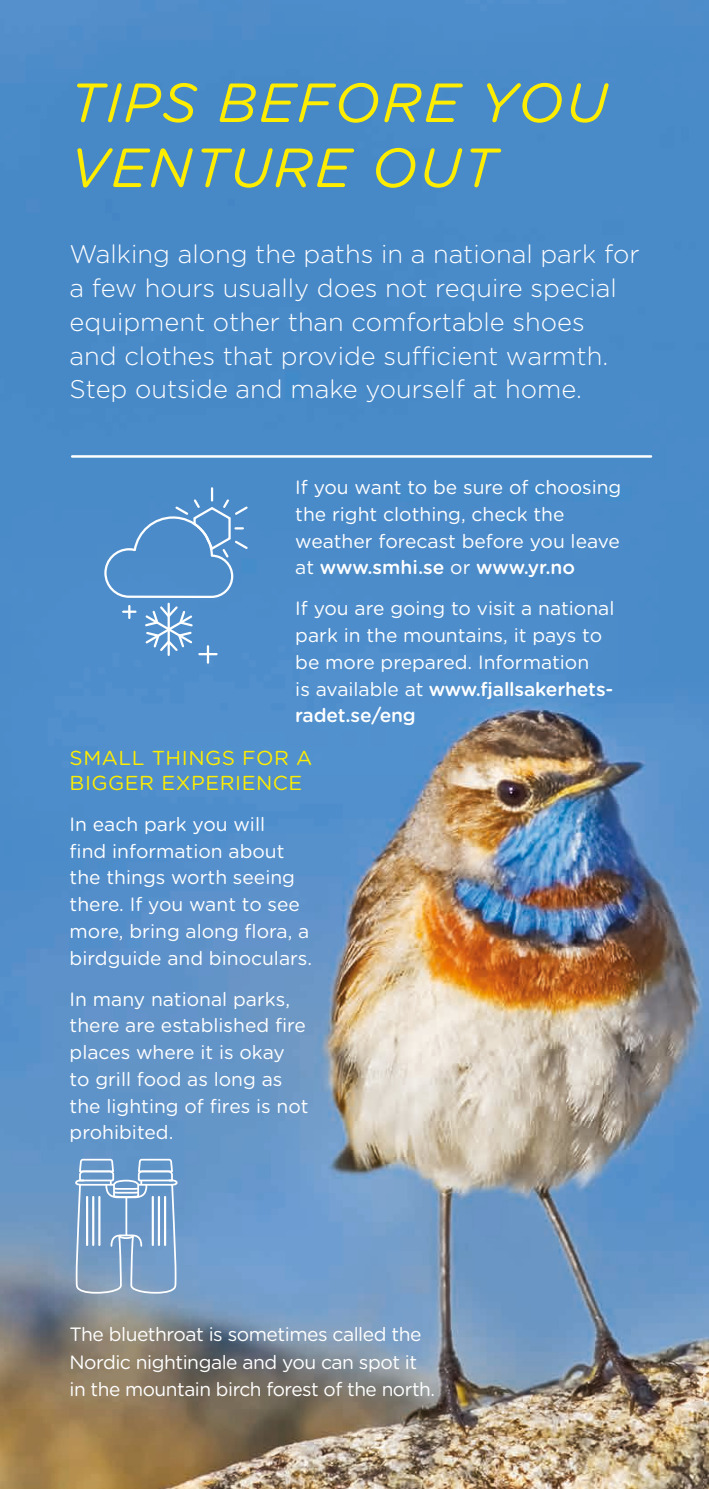
<style>
.page{position:relative;width:709px;height:1489px;background:#fff}
.page>*{position:absolute;margin:0;border:0;box-sizing:border-box;transform-origin:0 0}
.t1{font:italic 55px/65px "Gotham Rounded";letter-spacing:.035em;color:#ffed00}
.t2{font:300 25.5px/33.8px "Gotham Rounded";color:#fff}
.t3{font:20.25px/25px "Gotham Rounded";letter-spacing:.025em;color:#ffed00}
.t4{font:19.25px/26.8px "Gotham Rounded";color:#fff}
.t5{font:19.25px/27.5px "Gotham Rounded";letter-spacing:-.025em;color:#fff}
.s1{font-weight:500}
</style>
<div class="page">
<img style="left:0;top:0;width:709px;height:1488px">
<svg style="left:103px;top:488px;width:147px;height:174px;background:#5994cd"></svg>
<hr style="left:72px;top:455px;width:579px;height:2px;background:#fff">
<svg style="left:74px;top:1157px;width:104px;height:137px;background:#85a9cf"></svg>
<h1 class="t1" style="left:70px;top:68px;width:539px">TIPS BEFORE YOU<br>VENTURE OUT</h1>
<h2 class="t2" style="left:70px;top:236px;width:571px">Walking along the paths in a national park for a few hours usually does not require special equipment other than comfortable shoes<br>and clothes that provide sufficient warmth.<br>Step outside and make yourself at home.</h2>
<p class="t4" style="left:295px;top:473px;width:327px">If you want to be sure of choosing the right clothing, check the weather forecast before you leave at <span class="s1">www.smhi.se</span> or <span class="s1">www.yr.no</span></p>
<p class="t4" style="left:295px;top:594px;width:321px">If you are going to visit a national park in the mountains, it pays to be more prepared. Information<br>is available at <span class="s1">www.fjallsakerhets&shy;radet.se/eng</span></p>
<p class="t3" style="left:70px;top:744px;width:244px">SMALL THINGS FOR A<br>BIGGER EXPERIENCE</p>
<p class="t4" style="left:70px;top:809px;width:244px">In each park you will<br>find information about the things worth seeing there. If you want to see more, bring along flora, a birdguide and binoculars.</p>
<p class="t4" style="left:70px;top:984px;width:240px">In many national parks, there are established fire places where it is okay to grill food as long as the lighting of fires is not prohibited.</p>
<p class="t5" style="left:69px;top:1319px;width:367px">The bluethroat is sometimes called the<br>Nordic nightingale and you can spot it in the mountain birch forest of the north.</p>
</div>
